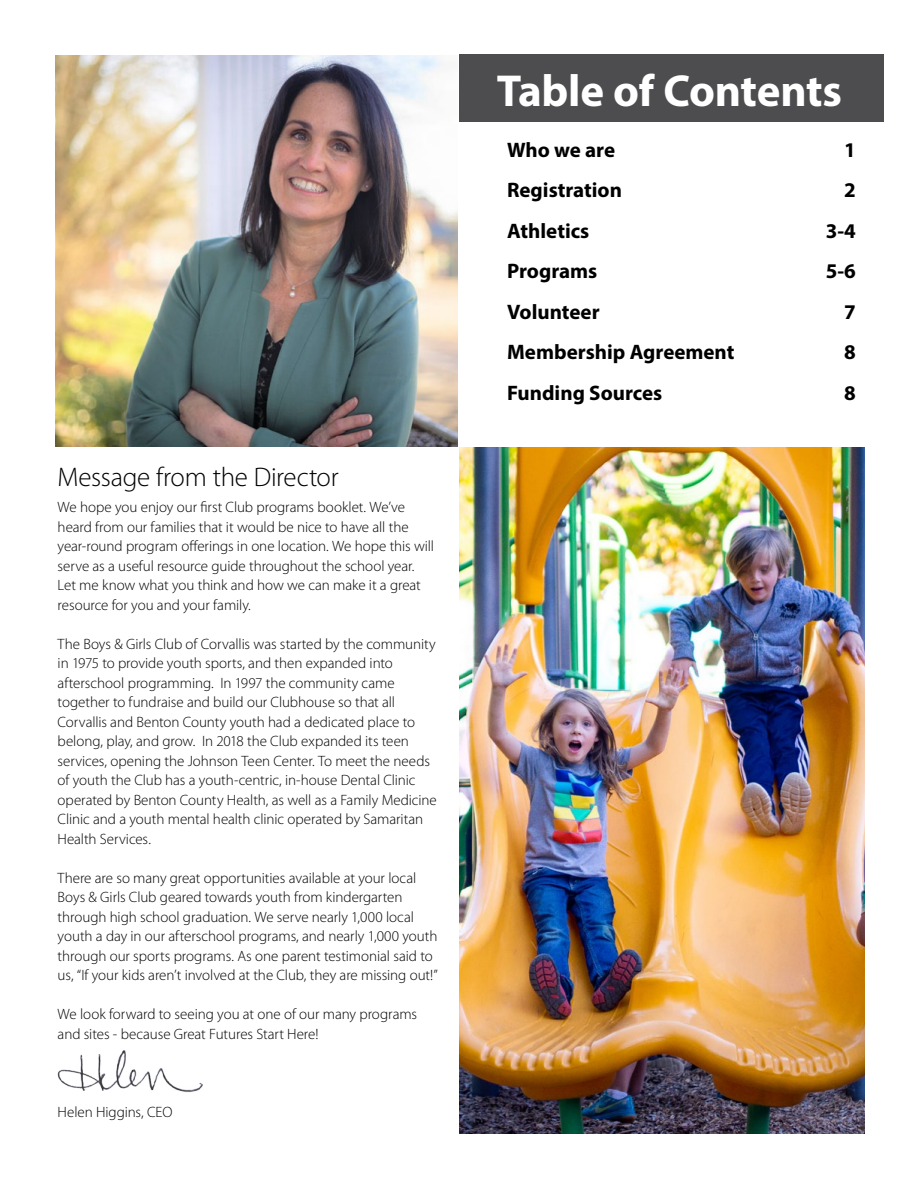
<style>
.page{position:relative;width:918px;height:1188px;background:#fff}
.page>*{position:absolute;margin:0;border:0;box-sizing:border-box;transform-origin:0 0}
.t1{font:700 45px "Myriad Pro";letter-spacing:-.005em;color:#fff}
.t2{font:300 27px "Myriad Pro";letter-spacing:-.01em;color:#000}
.t3{font:700 21px "Myriad Pro";color:#000}
.t4{font:300 15px/19.5px "Myriad Pro";letter-spacing:-.005em;color:#000}
</style>
<div class="page">
<div style="left:459px;top:54px;width:424px;height:68px;background:#4d4d4f"></div>
<img style="left:55px;top:55px;width:402px;height:391px">
<img style="left:459px;top:447px;width:406px;height:687px">
<img style="left:57px;top:1050px;width:146px;height:43px">
<h2 class="t2" style="left:58px;top:462px;width:283px">Message from the Director</h2>
<p class="t4" style="left:58px;top:498px;width:378px">We hope you enjoy our first Club programs booklet. We’ve heard from our families that it would be nice to have all the year-round program offerings in one location. We hope this will serve as a useful resource guide throughout the school year.<br>Let me know what you think and how we can make it a great resource for you and your family.</p>
<p class="t4" style="left:58px;top:634px;width:381px">The Boys &amp; Girls Club of Corvallis was started by the community in 1975 to provide youth sports, and then expanded into afterschool programming. In 1997 the community came together to fundraise and build our Clubhouse so that all Corvallis and Benton County youth had a dedicated place to belong, play, and grow. In 2018 the Club expanded its teen services, opening the Johnson Teen Center. To meet the needs of youth the Club has a youth-centric, in-house Dental Clinic operated by Benton County Health, as well as a Family Medicine Clinic and a youth mental health clinic operated by Samaritan Health Services.</p>
<p class="t4" style="left:58px;top:868px;width:382px">There are so many great opportunities available at your local Boys &amp; Girls Club geared towards youth from kindergarten through high school graduation. We serve nearly 1,000 local youth a day in our afterschool programs, and nearly 1,000 youth through our sports programs. As one parent testimonial said to us, “If your kids aren’t involved at the Club, they are missing out!”</p>
<p class="t4" style="left:58px;top:1005px;width:361px">We look forward to seeing you at one of our many programs and sites - because Great Futures Start Here!</p>
<p class="t4" style="left:58px;top:1102px;width:116px">Helen Higgins, CEO</p>
<h1 class="t1" style="left:497px;top:61px;width:347px">Table of Contents</h1>
<h3 class="t3" style="left:507px;top:136px;width:110px">Who we are</h3>
<h3 class="t3" style="left:844px;top:136px;width:13px">1</h3>
<h3 class="t3" style="left:507px;top:176px;width:116px">Registration</h3>
<h3 class="t3" style="left:844px;top:176px;width:13px">2</h3>
<h3 class="t3" style="left:507px;top:217px;width:84px">Athletics</h3>
<h3 class="t3" style="left:826px;top:217px;width:32px">3-4</h3>
<h3 class="t3" style="left:507px;top:258px;width:92px">Programs</h3>
<h3 class="t3" style="left:826px;top:258px;width:32px">5-6</h3>
<h3 class="t3" style="left:507px;top:298px;width:94px">Volunteer</h3>
<h3 class="t3" style="left:844px;top:298px;width:13px">7</h3>
<h3 class="t3" style="left:507px;top:339px;width:229px">Membership Agreement</h3>
<h3 class="t3" style="left:844px;top:339px;width:13px">8</h3>
<h3 class="t3" style="left:507px;top:379px;width:157px">Funding Sources</h3>
<h3 class="t3" style="left:844px;top:379px;width:13px">8</h3>
</div>
